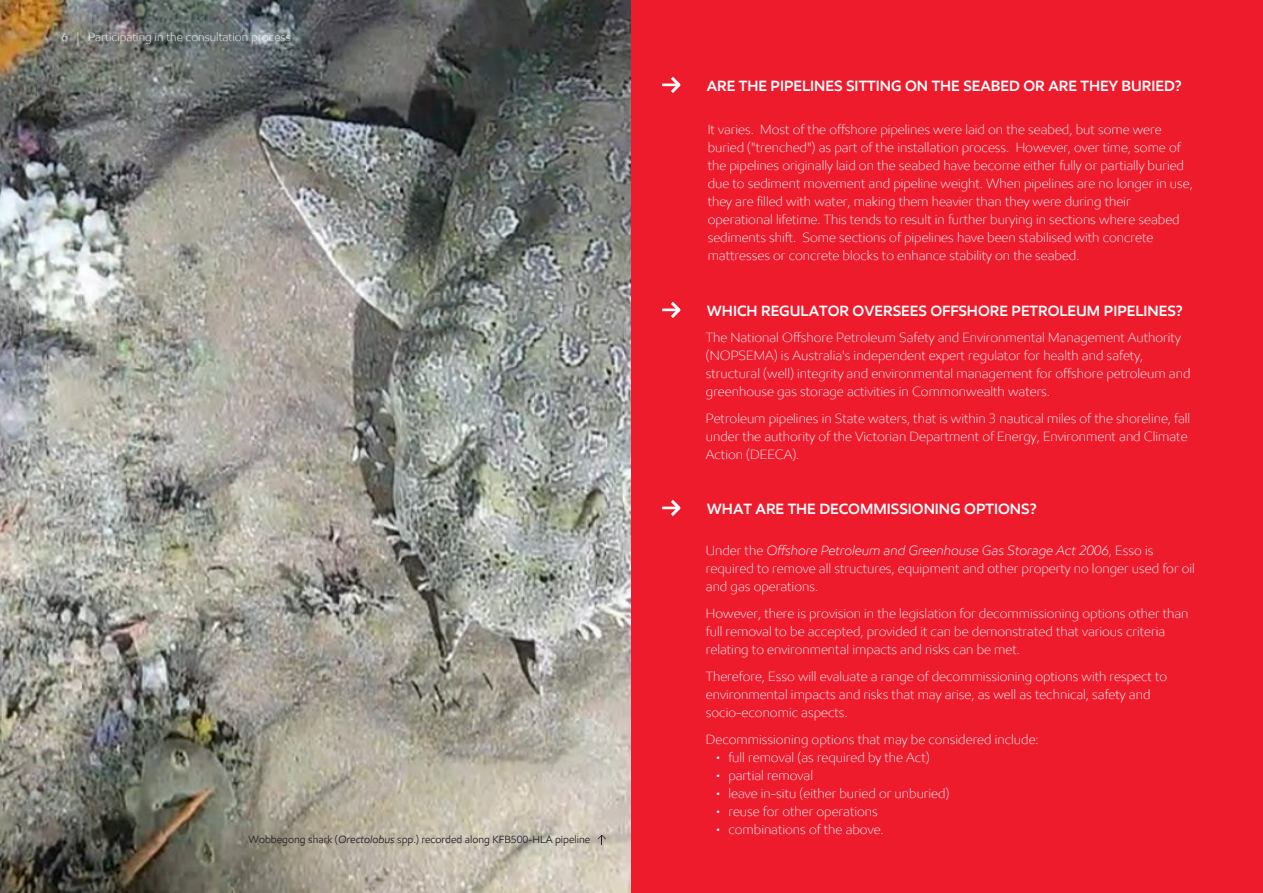
<style>
.page{position:relative;width:1263px;height:893px;background:#fff}
.page>*{position:absolute;margin:0;border:0;box-sizing:border-box;transform-origin:0 0}
.t1{font:600 15px "E Mprint";color:#fff}
.t2{font:300 13.5px/18px "E Mprint";color:#fff}
.t3{font:300 12px "E Mprint";color:#fff}
.t4{font:10.5px "E Mprint";color:#231f20}
.s1{font-style:italic}
</style>
<div class="page">
<img style="left:0;top:0;width:631px;height:893px">
<svg style="left:598px;top:835px;width:8px;height:10px"></svg>
<div style="left:631px;top:0;width:632px;height:893px;background:#ee1b2d"></div>
<svg style="left:662px;top:77px;width:19px;height:16px"></svg>
<svg style="left:662px;top:302px;width:19px;height:16px"></svg>
<svg style="left:662px;top:500px;width:19px;height:16px"></svg>
<p class="t3" style="left:62px;top:29px;width:231px">6 | Participating in the consultation process</p>
<p class="t4" style="left:249px;top:833px;width:343px">Wobbegong shark (<span class="s1">Orectolobus</span> spp.) recorded along KFB500-HLA pipeline</p>
<p class="t1" style="left:707px;top:77px;width:476px">ARE THE PIPELINES SITTING ON THE SEABED OR ARE THEY BURIED?</p>
<p class="t2" style="left:708px;top:120px;width:487px">It varies. Most of the offshore pipelines were laid on the seabed, but some were buried ("trenched") as part of the installation process. However, over time, some of the pipelines originally laid on the seabed have become either fully or partially buried due to sediment movement and pipeline weight. When pipelines are no longer in use, they are filled with water, making them heavier than they were during their operational lifetime. This tends to result in further burying in sections where seabed sediments shift. Some sections of pipelines have been stabilised with concrete mattresses or concrete blocks to enhance stability on the seabed.</p>
<p class="t1" style="left:707px;top:302px;width:477px">WHICH REGULATOR OVERSEES OFFSHORE PETROLEUM PIPELINES?</p>
<p class="t2" style="left:706px;top:329px;width:486px">The National Offshore Petroleum Safety and Environmental Management Authority (NOPSEMA) is Australia's independent expert regulator for health and safety, structural (well) integrity and environmental management for offshore petroleum and greenhouse gas storage activities in Commonwealth waters.</p>
<p class="t2" style="left:706px;top:410px;width:486px">Petroleum pipelines in State waters, that is within 3 nautical miles of the shoreline, fall under the authority of the Victorian Department of Energy, Environment and Climate<br>Action (DEECA).</p>
<p class="t1" style="left:707px;top:500px;width:331px">WHAT ARE THE DECOMMISSIONING OPTIONS?</p>
<p class="t2" style="left:706px;top:542px;width:491px">Under the <span class="s1">Offshore Petroleum and Greenhouse Gas Storage Act 2006</span>, Esso is required to remove all structures, equipment and other property no longer used for oil and gas operations.</p>
<p class="t2" style="left:706px;top:605px;width:484px">However, there is provision in the legislation for decommissioning options other than full removal to be accepted, provided it can be demonstrated that various criteria relating to environmental impacts and risks can be met.</p>
<p class="t2" style="left:706px;top:668px;width:463px">Therefore, Esso will evaluate a range of decommissioning options with respect to environmental impacts and risks that may arise, as well as technical, safety and socio-economic aspects.</p>
<p class="t2" style="left:706px;top:731px;width:334px">Decommissioning options that may be considered include:</p>
<p class="t2" style="left:716px;top:749px;width:215px">• full removal (as required by the Act)</p>
<p class="t2" style="left:716px;top:767px;width:99px">• partial removal</p>
<p class="t2" style="left:716px;top:785px;width:235px">• leave in-situ (either buried or unburied)</p>
<p class="t2" style="left:716px;top:803px;width:163px">• reuse for other operations</p>
<p class="t2" style="left:716px;top:821px;width:169px">• combinations of the above.</p>
</div>
